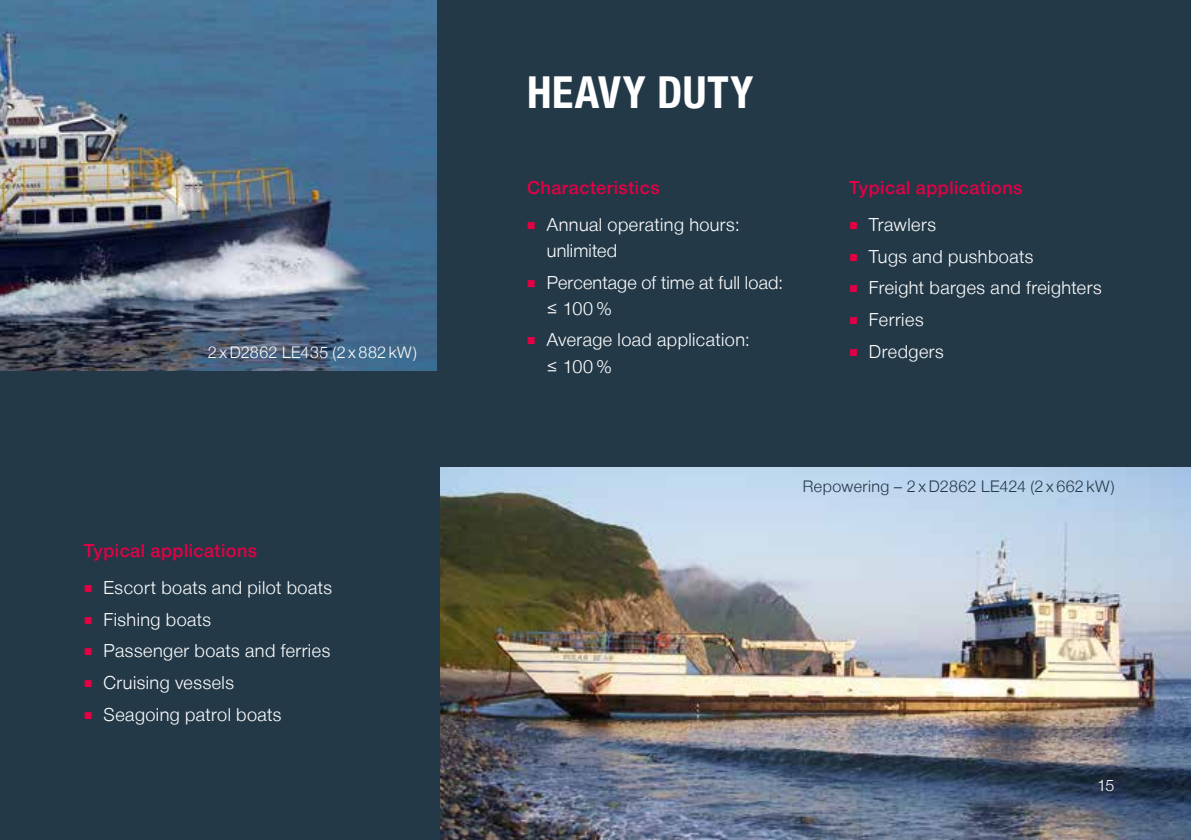
<style>
.page{position:relative;width:1191px;height:840px;background:#fff}
.page>*{position:absolute;margin:0;border:0;box-sizing:border-box;transform-origin:0 0}
.t1{font:700 44px "Man Global Pro Condensed";letter-spacing:.02em;color:#fff}
.t2{font:300 18px/26px "Man Global Pro";letter-spacing:.025em;color:#fff}
.t3{font:500 18px "Man Global Pro";letter-spacing:.025em;color:#e40044}
.t4{font:300 16px "Man Global Pro";letter-spacing:.025em;color:#233948}
.t5{font:300 16px "Man Global Pro";letter-spacing:.02em;color:#fff}
.s1{color:#e40044}
</style>
<div class="page">
<img style="left:0;top:0;width:437px;height:371px">
<div style="left:437px;top:0;width:754px;height:478px;background:#233948"></div>
<img style="left:439px;top:467px;width:752px;height:372px">
<div style="left:0;top:371px;width:439px;height:468px;background:#233948"></div>
<p class="t5" style="left:208px;top:343px;width:210px">2 x D2862 LE435 (2 x 882 kW)</p>
<p class="t3" style="left:84px;top:539px;width:175px">Typical applications</p>
<p class="t2" style="left:84px;top:574px;width:250px"><span class="s1">■</span> Escort boats and pilot boats</p>
<p class="t2" style="left:84px;top:606px;width:129px"><span class="s1">■</span> Fishing boats</p>
<p class="t2" style="left:84px;top:637px;width:248px"><span class="s1">■</span> Passenger boats and ferries</p>
<p class="t2" style="left:84px;top:669px;width:152px"><span class="s1">■</span> Cruising vessels</p>
<p class="t2" style="left:84px;top:701px;width:199px"><span class="s1">■</span> Seagoing patrol boats</p>
<h1 class="t1" style="left:527px;top:67px;width:228px">HEAVY DUTY</h1>
<p class="t3" style="left:527px;top:177px;width:134px">Characteristics</p>
<p class="t2" style="left:547px;top:212px;width:194px;text-indent:-20px"><span class="s1">■</span> Annual operating hours: unlimited</p>
<p class="t2" style="left:547px;top:269px;width:238px;text-indent:-20px"><span class="s1">■</span> Percentage of time at full load: ≤ 100 %</p>
<p class="t2" style="left:547px;top:327px;width:204px;text-indent:-20px"><span class="s1">■</span> Average load application: ≤ 100 %</p>
<p class="t3" style="left:849px;top:177px;width:175px">Typical applications</p>
<p class="t2" style="left:849px;top:212px;width:88px"><span class="s1">■</span> Trawlers</p>
<p class="t2" style="left:849px;top:243px;width:186px"><span class="s1">■</span> Tugs and pushboats</p>
<p class="t2" style="left:849px;top:275px;width:254px"><span class="s1">■</span> Freight barges and freighters</p>
<p class="t2" style="left:849px;top:307px;width:76px"><span class="s1">■</span> Ferries</p>
<p class="t2" style="left:849px;top:338px;width:96px"><span class="s1">■</span> Dredgers</p>
<p class="t4" style="left:802px;top:477px;width:313px">Repowering – 2 x D2862 LE424 (2 x 662 kW)</p>
<p class="t5" style="left:1097px;top:775px;width:19px">15</p>
</div>
